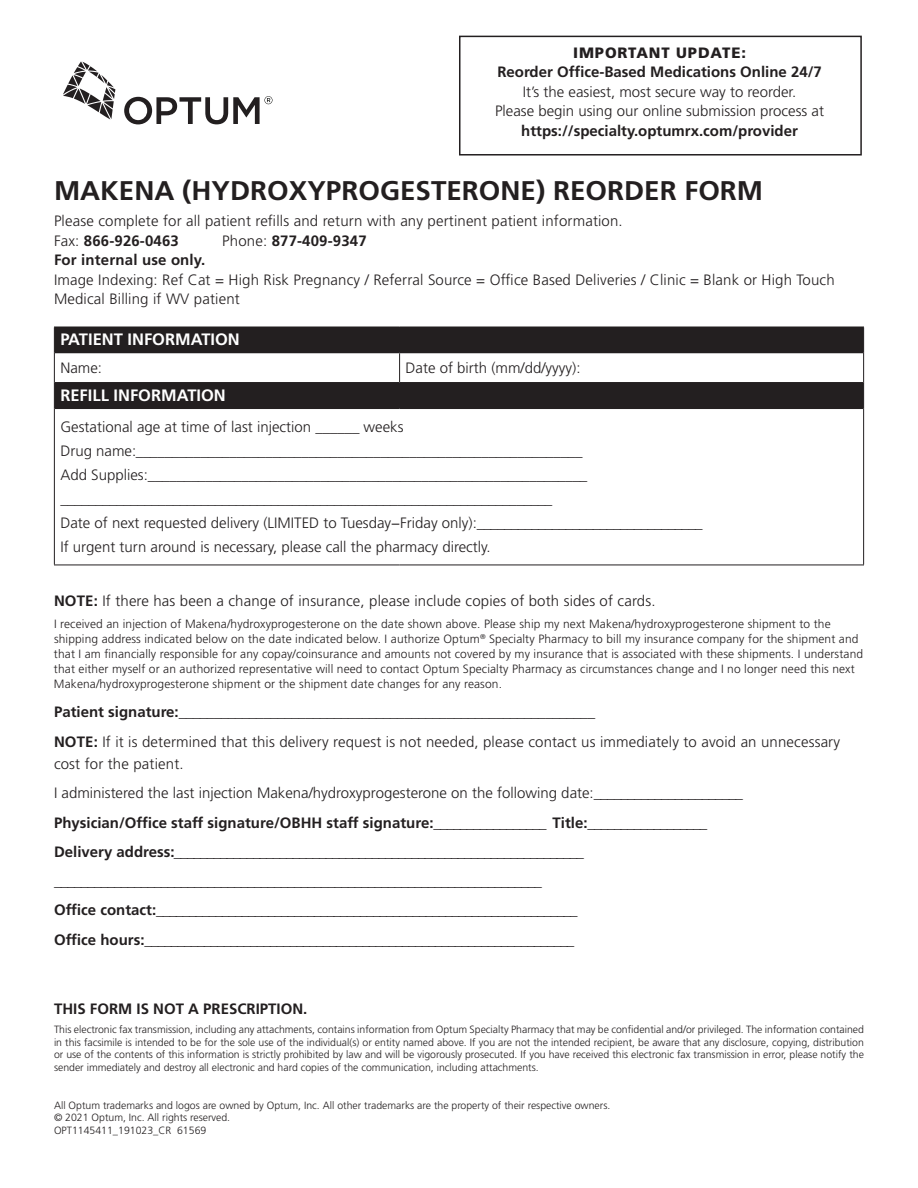
<style>
.page{position:relative;width:918px;height:1188px;background:#fff}
.page>*{position:absolute;margin:0;border:0;box-sizing:border-box;transform-origin:0 0}
.t1{font:700 27px "Frutiger LT Std";color:#231f20}
.t2{font:700 16.5px "Frutiger LT Std";color:#fff}
.t3{font:300 15px/19.5px "Frutiger LT Std";letter-spacing:.01em;color:#231f20}
.t4{font:700 15px "Frutiger LT Std";color:#231f20}
.t5{font:900 15px "Frutiger LT Std";letter-spacing:.06em;color:#231f20}
.t6{font:300 12px/15px "Frutiger LT Std";letter-spacing:.01em;color:#231f20}
.t7{font:300 10.5px/12.6px "Frutiger LT Std";color:#231f20;text-align:justify}
.s1{font-weight:300}
.s2{font-weight:700}
</style>
<div class="page">
<svg style="left:63px;top:61px;width:52px;height:59px"></svg>
<svg style="left:124px;top:96px;width:148px;height:28px"></svg>
<svg style="left:55px;top:328px;width:808px;height:80px;fill:#231f20"></svg>
<hr style="left:55px;top:352px;width:345px;height:1px;background:#231f20">
<hr style="left:400px;top:352px;width:463px;height:1px;background:#231f20">
<hr style="left:55px;top:382px;width:345px;height:2px;background:#231f20">
<hr style="left:400px;top:382px;width:463px;height:2px;background:#231f20">
<hr style="left:55px;top:408px;width:345px;height:1px;background:#231f20">
<hr style="left:400px;top:408px;width:463px;height:1px;background:#231f20">
<hr style="left:54px;top:327px;width:346px;height:1px;background:#231f20">
<svg style="left:54px;top:327px;width:1px;height:26px"></svg>
<hr style="left:400px;top:327px;width:464px;height:1px;background:#231f20">
<svg style="left:863px;top:327px;width:1px;height:26px"></svg>
<hr style="left:54px;top:353px;width:1px;height:30px;background:#231f20">
<svg style="left:54px;top:383px;width:1px;height:25px"></svg>
<svg style="left:863px;top:383px;width:1px;height:25px"></svg>
<hr style="left:54px;top:408px;width:1px;height:157px;background:#231f20">
<hr style="left:863px;top:408px;width:1px;height:157px;background:#231f20">
<svg style="left:399px;top:353px;width:1px;height:29px"></svg>
<hr style="left:863px;top:353px;width:1px;height:30px;background:#231f20">
<hr style="left:54px;top:565px;width:346px;height:1px;background:#231f20">
<hr style="left:400px;top:565px;width:464px;height:1px;background:#231f20">
<div style="left:459px;top:36px;width:403px;height:120px;border:2px solid #231f20"></div>
<p class="t5" style="left:573px;top:43px;width:174px">IMPORTANT UPDATE:</p>
<p class="t4" style="left:497px;top:63px;width:326px">Reorder Office-Based Medications Online 24/7</p>
<p class="t3" style="left:523px;top:82px;width:275px">It’s the easiest, most secure way to reorder.</p>
<p class="t3" style="left:495px;top:101px;width:330px">Please begin using our online submission process at</p>
<p class="t4" style="left:521px;top:122px;width:278px">https://specialty.optumrx.com/provider</p>
<p class="t1" style="left:54px;top:175px;width:711px">MAKENA (HYDROXYPROGESTERONE) REORDER FORM</p>
<p class="t3" style="left:54px;top:211px;width:570px">Please complete for all patient refills and return with any pertinent patient information.</p>
<p class="t4" style="left:54px;top:232px;width:126px"><span class="s1">Fax:</span> 866-926-0463</p>
<p class="t4" style="left:222px;top:232px;width:146px"><span class="s1">Phone:</span> 877-409-9347</p>
<p class="t4" style="left:54px;top:251px;width:153px">For internal use only.</p>
<p class="t3" style="left:54px;top:270px;width:782px">Image Indexing: Ref Cat = High Risk Pregnancy / Referral Source = Office Based Deliveries / Clinic = Blank or High Touch<br>Medical Billing if WV patient</p>
<p class="t2" style="left:60px;top:330px;width:181px">PATIENT INFORMATION</p>
<p class="t3" style="left:60px;top:359px;width:43px">Name:</p>
<p class="t3" style="left:406px;top:359px;width:177px">Date of birth (mm/dd/yyyy):</p>
<p class="t2" style="left:60px;top:386px;width:167px">REFILL INFORMATION</p>
<p class="t3" style="left:60px;top:418px;width:345px">Gestational age at time of last injection ______ weeks</p>
<p class="t3" style="left:60px;top:442px;width:524px">Drug name:______________________________________________________________</p>
<p class="t3" style="left:60px;top:466px;width:529px">Add Supplies:_____________________________________________________________</p>
<p class="t3" style="left:60px;top:490px;width:493px">______________________________________________________________________</p>
<p class="t3" style="left:60px;top:511px;width:644px;line-height:24px">Date of next requested delivery (LIMITED to Tuesday−Friday only):_________________________________<br>If urgent turn around is necessary, please call the pharmacy directly.</p>
<p class="t3" style="left:54px;top:592px;width:603px"><span class="s2">NOTE:</span> If there has been a change of insurance, please include copies of both sides of cards.</p>
<p class="t6" style="left:54px;top:617px;width:811px">I received an injection of Makena/hydroxyprogesterone on the date shown above. Please ship my next Makena/hydroxyprogesterone shipment to the shipping address indicated below on the date indicated below. I authorize Optum<sup>®</sup> Specialty Pharmacy to bill my insurance company for the shipment and that I am financially responsible for any copay/coinsurance and amounts not covered by my insurance that is associated with these shipments. I understand that either myself or an authorized representative will need to contact Optum Specialty Pharmacy as circumstances change and I no longer need this next Makena/hydroxyprogesterone shipment or the shipment date changes for any reason.</p>
<p class="t3" style="left:54px;top:703px;width:543px"><span class="s2">Patient signature:</span>___________________________________________________________</p>
<p class="t3" style="left:54px;top:730px;width:788px;line-height:22.5px"><span class="s2">NOTE:</span> If it is determined that this delivery request is not needed, please contact us immediately to avoid an unnecessary cost for the patient.</p>
<p class="t3" style="left:54px;top:784px;width:691px">I administered the last injection Makena/hydroxyprogesterone on the following date:______________________</p>
<p class="t4" style="left:54px;top:814px;width:655px">Physician/Office staff signature/OBHH staff signature:<span class="s1">_________________</span> Title:<span class="s1">__________________</span></p>
<p class="t3" style="left:54px;top:842px;width:531px"><span class="s2">Delivery address:</span>______________________________________________________________</p>
<p class="t3" style="left:54px;top:871px;width:490px">_________________________________________________________________________</p>
<p class="t3" style="left:54px;top:901px;width:525px"><span class="s2">Office contact:</span>________________________________________________________________</p>
<p class="t3" style="left:54px;top:930px;width:522px"><span class="s2">Office hours:</span>_________________________________________________________________</p>
<p class="t4" style="left:54px;top:1000px;width:255px">THIS FORM IS NOT A PRESCRIPTION.</p>
<p class="t7" style="left:54px;top:1023px;width:812px">This electronic fax transmission, including any attachments, contains information from Optum Specialty Pharmacy that may be confidential and/or privileged. The information contained in this facsimile is intended to be for the sole use of the individual(s) or entity named above. If you are not the intended recipient, be aware that any disclosure, copying, distribution or use of the contents of this information is strictly prohibited by law and will be vigorously prosecuted. If you have received this electronic fax transmission in error, please notify the sender immediately and destroy all electronic and hard copies of the communication, including attachments.</p>
<p class="t7" style="left:54px;top:1099px;width:558px">All Optum trademarks and logos are owned by Optum, Inc. All other trademarks are the property of their respective owners.</p>
<p class="t7" style="left:54px;top:1112px;width:178px">© 2021 Optum, Inc. All rights reserved.</p>
<p class="t7" style="left:54px;top:1124px;width:154px">OPT1145411_191023_CR 61569</p>
</div>
